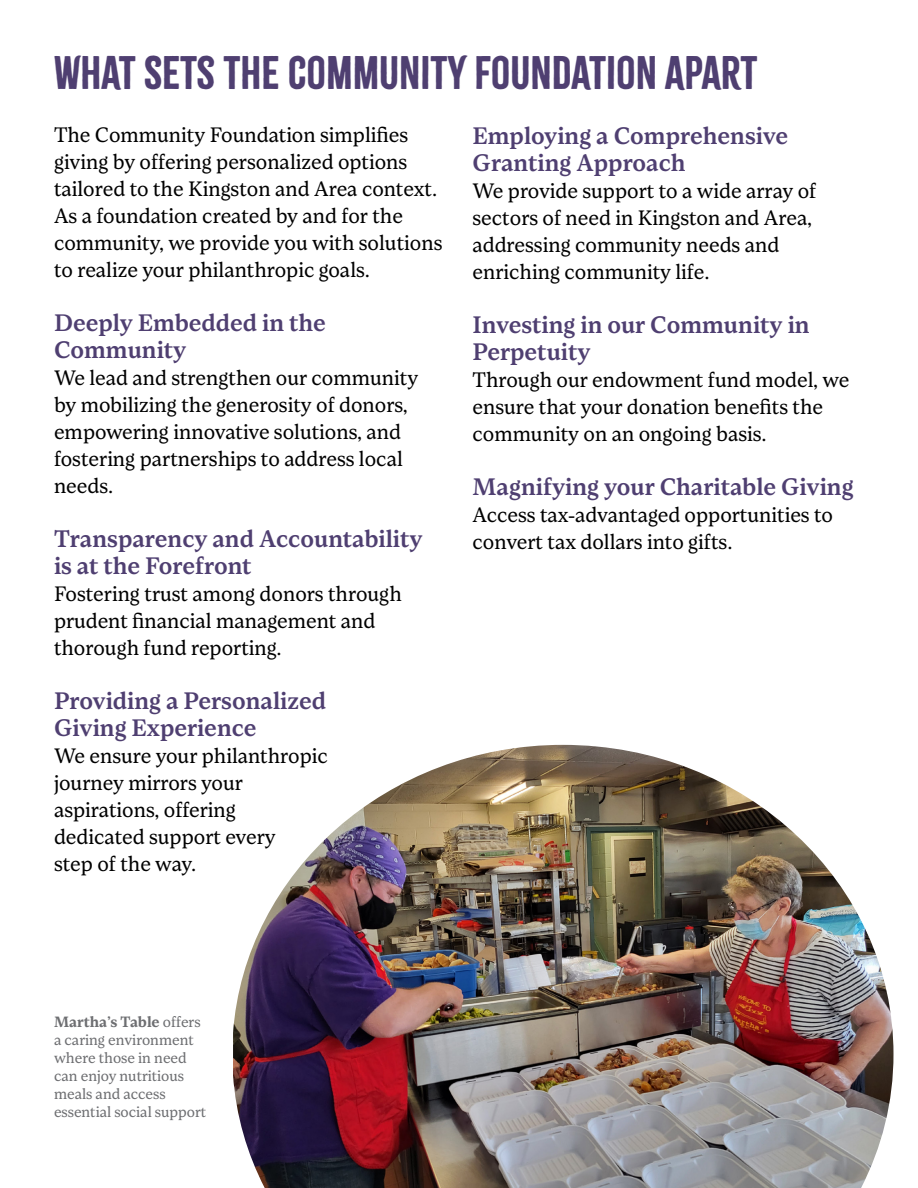
<style>
.page{position:relative;width:918px;height:1188px;background:#fff}
.page>*{position:absolute;margin:0;border:0;box-sizing:border-box;transform-origin:0 0}
.t1{font:41.25px "Citrus Gothic Solid";color:#4f3f71}
.t2{font:600 24px/27px "Loretta";color:#4f3f71}
.t3{font:21px/27px "Loretta";color:#000}
.t4{font:15px/18px "Loretta";color:#6d6e71}
.s1{font-weight:700}
</style>
<div class="page">
<img style="left:233px;top:745px;width:661px;height:443px">
<h1 class="t1" style="left:54px;top:47px;width:705px">WHAT SETS THE COMMUNITY FOUNDATION APART</h1>
<p class="t3" style="left:54px;top:121px;width:390px">The Community Foundation simplifies giving by offering personalized options tailored to the Kingston and Area context.<br>As a foundation created by and for the community, we provide you with solutions to realize your philanthropic goals.</p>
<p class="t2" style="left:54px;top:309px;width:273px">Deeply Embedded in the<br>Community</p>
<p class="t3" style="left:54px;top:364px;width:366px">We lead and strengthen our community by mobilizing the generosity of donors, empowering innovative solutions, and fostering partnerships to address local needs.</p>
<p class="t2" style="left:54px;top:525px;width:370px">Transparency and Accountability is at the Forefront</p>
<p class="t3" style="left:54px;top:580px;width:349px">Fostering trust among donors through prudent financial management and thorough fund reporting.</p>
<p class="t2" style="left:54px;top:687px;width:274px">Providing a Personalized<br>Giving Experience</p>
<p class="t3" style="left:54px;top:742px;width:275px">We ensure your philanthropic journey mirrors your aspirations, offering dedicated support every<br>step of the way.</p>
<p class="t2" style="left:472px;top:123px;width:317px">Employing a Comprehensive<br>Granting Approach</p>
<p class="t3" style="left:472px;top:178px;width:345px">We provide support to a wide array of sectors of need in Kingston and Area, addressing community needs and enriching community life.</p>
<p class="t2" style="left:472px;top:312px;width:339px">Investing in our Community in<br>Perpetuity</p>
<p class="t3" style="left:472px;top:367px;width:378px">Through our endowment fund model, we ensure that your donation benefits the community on an ongoing basis.</p>
<p class="t2" style="left:472px;top:474px;width:383px">Magnifying your Charitable Giving</p>
<p class="t3" style="left:472px;top:502px;width:362px">Access tax-advantaged opportunities to convert tax dollars into gifts.</p>
<p class="t4" style="left:54px;top:1013px;width:154px"><span class="s1">Martha’s Table</span> offers a caring environment where those in need can enjoy nutritious meals and access essential social support</p>
</div>
